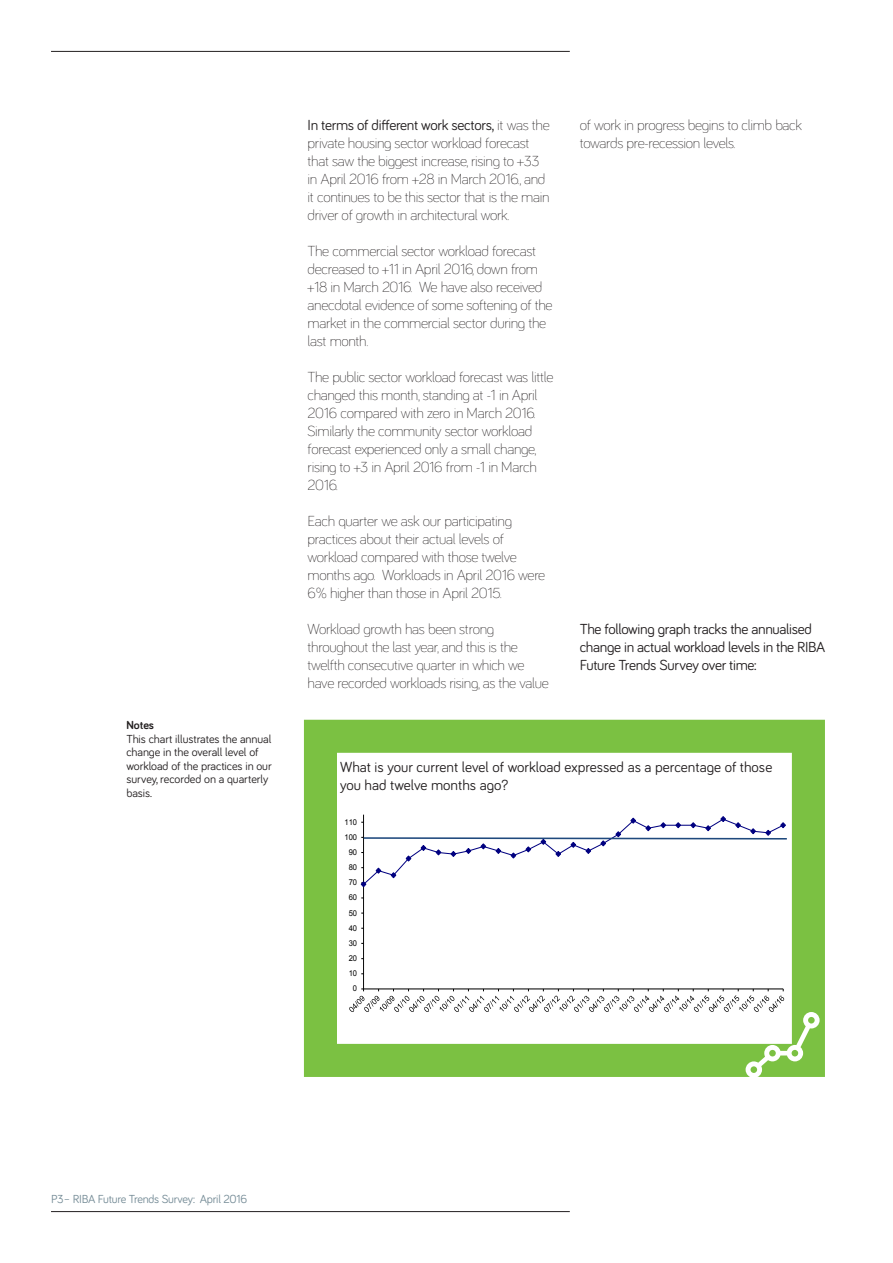
<style>
.page{position:relative;width:893px;height:1263px;background:#fff}
.page>*{position:absolute;margin:0;border:0;box-sizing:border-box;transform-origin:0 0}
.t1{font:300 15px/18px "Bariol";letter-spacing:-.02em;color:#231f20}
.t2{font:15px/18px "Bariol";letter-spacing:-.02em;color:#231f20}
.t3{font:15px/18px "Bariol";color:#231f20}
.t4{font:12px/13.5px "Bariol";letter-spacing:-.005em;color:#231f20}
.t5{font:12px "Bariol";letter-spacing:-.02em;color:#738a95}
.t6{font:700 12px "Bariol";letter-spacing:-.005em;color:#231f20}
.t7{font:8.1px "Arial";letter-spacing:-.005em;color:#000;scale:.94 1}
.s1{font-weight:400}
</style>
<div class="page">
<hr style="left:51px;top:51px;width:519px;height:1px;background:#231f20">
<hr style="left:51px;top:1211px;width:519px;height:1px;background:#231f20">
<svg style="left:304px;top:720px;width:521px;height:357px"></svg>
<svg style="left:349px;top:989px;width:471px;height:88px"></svg>
<p class="t6" style="left:126px;top:717px;width:29px">Notes</p>
<p class="t4" style="left:126px;top:731px;width:147px">This chart illustrates the annual change in the overall level of workload of the practices in our survey, recorded on a quarterly basis.</p>
<p class="t1" style="left:308px;top:115px;width:244px"><span class="s1">In terms of different work sectors,</span> it was the private housing sector workload forecast that saw the biggest increase, rising to +33 in April 2016 from +28 in March 2016., and it continues to be this sector that is the main driver of growth in architectural work.</p>
<p class="t1" style="left:308px;top:241px;width:247px">The commercial sector workload forecast decreased to +11 in April 2016, down from +18 in March 2016. We have also received anecdotal evidence of some softening of the market in the commercial sector during the last month.</p>
<p class="t1" style="left:308px;top:367px;width:247px">The public sector workload forecast was little changed this month, standing at -1 in April 2016 compared with zero in March 2016.<br>Similarly the community sector workload forecast experienced only a small change, rising to +3 in April 2016 from -1 in March 2016.</p>
<p class="t1" style="left:308px;top:511px;width:239px">Each quarter we ask our participating practices about their actual levels of workload compared with those twelve months ago. Workloads in April 2016 were 6% higher than those in April 2015.</p>
<p class="t1" style="left:308px;top:619px;width:243px">Workload growth has been strong throughout the last year, and this is the twelfth consecutive quarter in which we have recorded workloads rising, as the value</p>
<p class="t1" style="left:580px;top:115px;width:224px">of work in progress begins to climb back towards pre-recession levels.</p>
<p class="t2" style="left:580px;top:619px;width:247px">The following graph tracks the annualised change in actual workload levels in the RIBA<br>Future Trends Survey over time:</p>
<p class="t3" style="left:340px;top:757px;width:434px">What is your current level of workload expressed as a percentage of those you had twelve months ago?</p>
<p class="t7" style="left:345px;top:816px;width:15px">110</p>
<p class="t7" style="left:345px;top:832px;width:15px">100</p>
<p class="t7" style="left:349px;top:847px;width:10px">90</p>
<p class="t7" style="left:349px;top:862px;width:10px">80</p>
<p class="t7" style="left:349px;top:877px;width:10px">70</p>
<p class="t7" style="left:349px;top:892px;width:10px">60</p>
<p class="t7" style="left:349px;top:907px;width:10px">50</p>
<p class="t7" style="left:349px;top:923px;width:10px">40</p>
<p class="t7" style="left:349px;top:938px;width:10px">30</p>
<p class="t7" style="left:349px;top:953px;width:10px">20</p>
<p class="t7" style="left:349px;top:968px;width:10px">10</p>
<p class="t7" style="left:353px;top:983px;width:6px">0</p>
<p class="t5" style="left:51px;top:1191px;width:198px">P3– RIBA Future Trends Survey: April 2016</p>
</div>
